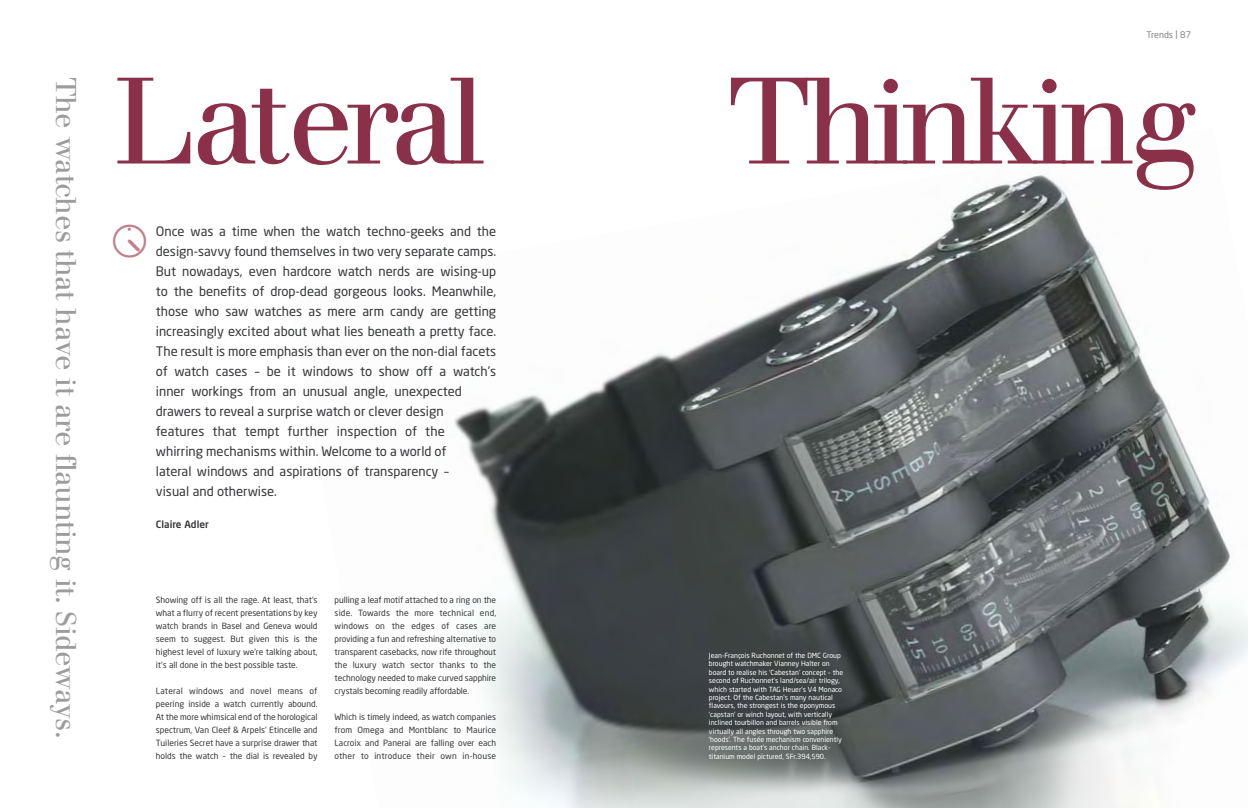
<style>
.page{position:relative;width:1248px;height:808px;background:#fff}
.page>*{position:absolute;margin:0;border:0;box-sizing:border-box;transform-origin:0 0}
.t1{font:120px "Walbaum";letter-spacing:-.07em;color:#8a3149}
.t2{font:33px "QP";color:#c0818a}
.t3{font:28px "Walbaum";letter-spacing:-.015em;color:#9b9c9e}
.t4{font:13px/20px "Neo Sans";color:#363739}
.t5{font:500 10px "Neo Sans";color:#363739}
.t6{font:9px "Neo Sans";color:#818284}
.t7{font:8.5px/13px "Neo Sans";color:#363739;text-align:justify}
.t8{font:7px/8.4px "Neo Sans";color:#fff}
</style>
<div class="page">
<img style="left:454px;top:174px;width:793px;height:634px">
<h3 class="t3" style="left:76px;top:77px;width:663px;rotate:90deg">The watches that have it are flaunting it. Sideways.</h3>
<p class="t6" style="left:1146px;top:31px;width:46px">Trends | 87</p>
<h1 class="t1" style="left:113px;top:77px;width:374px">Lateral</h1>
<h1 class="t1" style="left:726px;top:77px;width:473px">Thinking</h1>
<h2 class="t2" style="left:113px;top:220px;width:29px">4</h2>
<p class="t4" style="left:156px;top:222px;width:342px">Once was a time when the watch techno-geeks and the design-savvy found themselves in two very separate camps.<br>But nowadays, even hardcore watch nerds are wising-up to the benefits of drop-dead gorgeous looks. Meanwhile, those who saw watches as mere arm candy are getting increasingly excited about what lies beneath a pretty face.<br>The result is more emphasis than ever on the non-dial facets of watch cases – be it windows to show off a watch’s inner workings from an unusual angle, unexpected drawers to reveal a surprise watch or clever design<br>features that tempt further inspection of the<br>whirring mechanisms within. Welcome to a world of<br>lateral windows and aspirations of transparency –<br>visual and otherwise.</p>
<p class="t5" style="left:156px;top:520px;width:54px">Claire Adler</p>
<p class="t7" style="left:156px;top:594px;width:163px">Showing off is all the rage. At least, that’s what a flurry of recent presentations by key watch brands in Basel and Geneva would seem to suggest. But given this is the highest level of luxury we’re talking about, it’s all done in the best possible taste.</p>
<p class="t7" style="left:156px;top:685px;width:163px">Lateral windows and novel means of peering inside a watch currently abound.<br>At the more whimsical end of the horological spectrum, Van Cleef &amp; Arpels’ Etincelle and Tuileries Secret have a surprise drawer that holds the watch – the dial is revealed by</p>
<p class="t7" style="left:334px;top:594px;width:163px">pulling a leaf motif attached to a ring on the side. Towards the more technical end, windows on the edges of cases are providing a fun and refreshing alternative to transparent casebacks, now rife throughout the luxury watch sector thanks to the technology needed to make curved sapphire crystals becoming readily affordable.</p>
<p class="t7" style="left:334px;top:711px;width:163px">Which is timely indeed, as watch companies from Omega and Montblanc to Maurice Lacroix and Panerai are falling over each other to introduce their own in-house</p>
<p class="t8" style="left:709px;top:652px;width:136px">Jean-François Ruchonnet of the DMC Group brought watchmaker Vianney Halter on board to realise his ‘Cabestan’ concept – the second of Ruchonnet’s land/sea/air trilogy, which started with TAG Heuer’s V4 Monaco project. Of the Cabestan’s many nautical flavours, the strongest is the eponymous ‘capstan’ or winch layout, with vertically inclined tourbillon and barrels visible from virtually all angles through two sapphire ‘hoods’. The fusée mechanism conveniently represents a boat’s anchor chain. Black&shy;titanium model pictured, SFr.394,590.</p>
</div>
